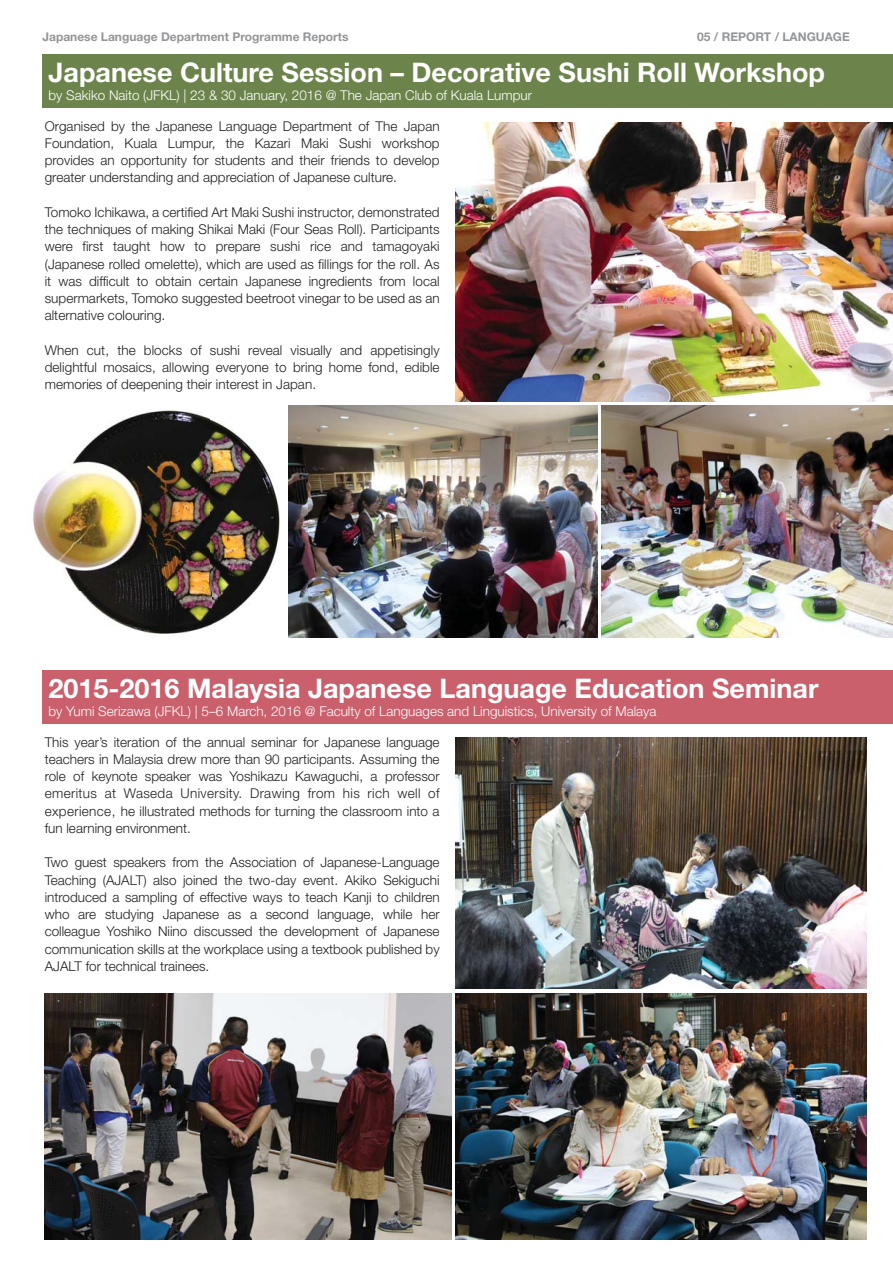
<style>
.page{position:relative;width:893px;height:1263px;background:#fff}
.page>*{position:absolute;margin:0;border:0;box-sizing:border-box;transform-origin:0 0}
.t1{font:700 27px "Helvetica Neue";color:#fff}
.t2{font:300 13.5px/17.2px "Helvetica Neue";letter-spacing:.005em;color:#231f20;text-align:justify}
.t3{font:300 13.5px "Helvetica Neue";color:#fff}
.t4{font:700 12px "Helvetica Neue";color:#939598}
</style>
<div class="page">
<div style="left:43px;top:54px;width:850px;height:54px;background:#6c844b"></div>
<div style="left:43px;top:670px;width:850px;height:54px;background:#cb606d"></div>
<img style="left:602px;top:406px;width:291px;height:231px">
<img style="left:33px;top:405px;width:564px;height:232px">
<img style="left:289px;top:406px;width:19px;height:231px">
<img style="left:455px;top:122px;width:438px;height:279px">
<img style="left:45px;top:993px;width:406px;height:246px">
<img style="left:456px;top:993px;width:410px;height:246px">
<img style="left:456px;top:737px;width:410px;height:252px">
<p class="t4" style="left:43px;top:33px;width:307px">Japanese Language Department Programme Reports</p>
<p class="t4" style="left:697px;top:33px;width:154px">05 / REPORT / LANGUAGE</p>
<p class="t1" style="left:49px;top:63px;width:778px">Japanese Culture Session – Decorative Sushi Roll Workshop</p>
<p class="t3" style="left:49px;top:90px;width:485px">by Sakiko Naito (JFKL) | 23 &amp; 30 January, 2016 @ The Japan Club of Kuala Lumpur</p>
<p class="t2" style="left:45px;top:118px;width:396px">Organised by the Japanese Language Department of The Japan Foundation, Kuala Lumpur, the Kazari Maki Sushi workshop provides an opportunity for students and their friends to develop greater understanding and appreciation of Japanese culture.</p>
<p class="t2" style="left:45px;top:205px;width:396px">Tomoko Ichikawa, a certified Art Maki Sushi instructor, demonstrated the techniques of making Shikai Maki (Four Seas Roll). Participants were first taught how to prepare sushi rice and tamagoyaki (Japanese rolled omelette), which are used as fillings for the roll. As it was difficult to obtain certain Japanese ingredients from local supermarkets, Tomoko suggested beetroot vinegar to be used as an alternative colouring.</p>
<p class="t2" style="left:45px;top:343px;width:396px">When cut, the blocks of sushi reveal visually and appetisingly delightful mosaics, allowing everyone to bring home fond, edible memories of deepening their interest in Japan.</p>
<p class="t1" style="left:49px;top:679px;width:772px">2015-2016 Malaysia Japanese Language Education Seminar</p>
<p class="t3" style="left:49px;top:706px;width:609px">by Yumi Serizawa (JFKL) | 5–6 March, 2016 @ Faculty of Languages and Linguistics, University of Malaya</p>
<p class="t2" style="left:45px;top:734px;width:396px">This year’s iteration of the annual seminar for Japanese language teachers in Malaysia drew more than 90 participants. Assuming the role of keynote speaker was Yoshikazu Kawaguchi, a professor emeritus at Waseda University. Drawing from his rich well of experience, he illustrated methods for turning the classroom into a fun learning environment.</p>
<p class="t2" style="left:45px;top:855px;width:396px">Two guest speakers from the Association of Japanese-Language Teaching (AJALT) also joined the two-day event. Akiko Sekiguchi introduced a sampling of effective ways to teach Kanji to children who are studying Japanese as a second language, while her colleague Yoshiko Niino discussed the development of Japanese communication skills at the workplace using a textbook published by AJALT for technical trainees.</p>
</div>
